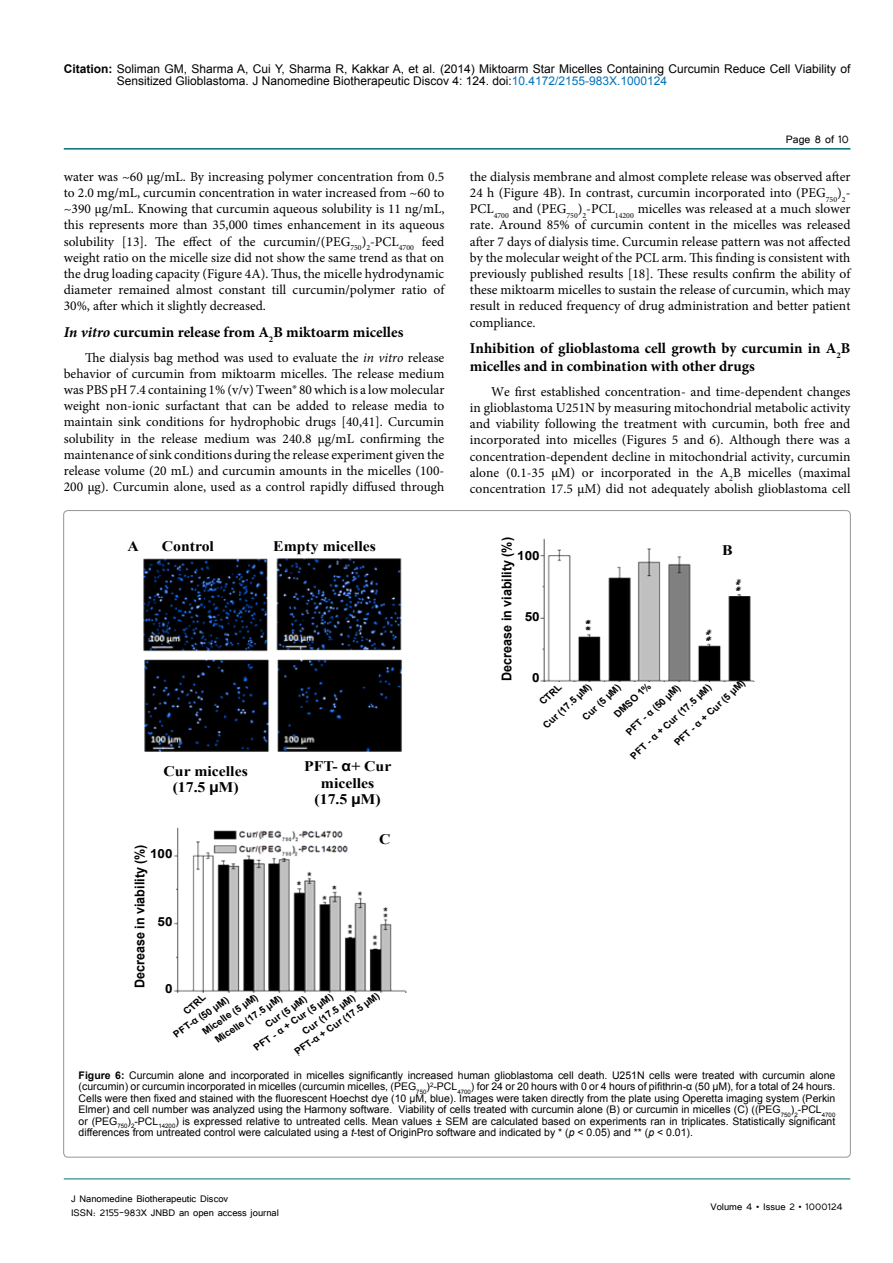
<style>
.page{position:relative;width:893px;height:1263px;background:#fff}
.page>*{position:absolute;margin:0;border:0;box-sizing:border-box;transform-origin:0 0}
.t1{font:700 15px/18px "Minion Pro";color:#000}
.t2{font:700 14.7px/15.5px "Times New Roman";color:#000;text-align:center;scale:1.08 1}
.t3{font:13.5px/16.2px "Minion Pro";color:#000;text-align:justify}
.t4{font:700 13.5px "Arial";color:#000;scale:.93 1}
.t5{font:13.5px "Tunga";color:#000}
.t6{font:700 12.6px "Arial";color:#000;scale:1.08 1}
.t7{font:12px/12.6px "Arial";color:#000}
.t8{font:12px/14.4px "Tunga";color:#000}
.t9{font:10.5px/11.6px "Arial";color:#000;text-align:justify}
.t10{font:700 10.5px "Arial";color:#000;scale:1.08 1}
.t11{font:700 9.75px "Arial";color:#000}
.t12{font:700 9.6px "Arial";color:#000}
.s1{font-weight:700}
.s2{color:#0072bc}
.s3{font-style:italic}
.s4{font-family:"Arial"}
</style>
<div class="page">
<hr style="left:64px;top:148px;width:786px;height:2px;background:#007071">
<hr style="left:64px;top:1179px;width:786px;height:1px;background:#007071">
<img style="left:143px;top:538px;width:612px;height:518px">
<div style="left:530px;top:682px;width:234px;height:86px;background:#fff"></div>
<div style="left:711px;top:541px;width:30px;height:26px;background:#fff"></div>
<div style="left:492px;top:534px;width:47px;height:164px;background:#fff"></div>
<div style="left:165px;top:993px;width:249px;height:61px;background:#fff"></div>
<div style="left:121px;top:835px;width:51px;height:174px;background:#fff"></div>
<div style="left:372px;top:826px;width:34px;height:28px;background:#fff"></div>
<div style="left:157px;top:757px;width:264px;height:59px;background:#fff"></div>
<div style="left:118px;top:535px;width:289px;height:21px;background:#fff"></div>
<p class="t7" style="left:117px;top:62px;width:735px;text-indent:-53px"><span class="s1">Citation:</span> Soliman GM, Sharma A, Cui Y, Sharma R, Kakkar A, et al. (2014) Miktoarm Star Micelles Containing Curcumin Reduce Cell Viability of<br>Sensitized Glioblastoma. J Nanomedine Biotherapeutic Discov 4: 124. doi:<span class="s2">10.4172/2155-983X.1000124</span></p>
<p class="t3" style="left:64px;top:168px;width:382px">water was ~60 µg/mL. By increasing polymer concentration from 0.5 to 2.0 mg/mL, curcumin concentration in water increased from ~60 to ~390 µg/mL. Knowing that curcumin aqueous solubility is 11 ng/mL, this represents more than 35,000 times enhancement in its aqueous solubility [13]. The effect of the curcumin/(PEG<sub>750</sub>)<sub>2</sub>-PCL<sub>4700</sub> feed weight ratio on the micelle size did not show the same trend as that on the drug loading capacity (Figure 4A). Thus, the micelle hydrodynamic diameter remained almost constant till curcumin/polymer ratio of 30%, after which it slightly decreased.</p>
<p class="t1" style="left:64px;top:323px;width:341px"><span class="s3">In vitro</span> curcumin release from A<sub>2</sub>B miktoarm micelles</p>
<p class="t3" style="left:64px;top:349px;width:382px;text-indent:21px">The dialysis bag method was used to evaluate the <span class="s3">in vitro</span> release behavior of curcumin from miktoarm micelles. The release medium was PBS pH 7.4 containing 1% (v/v) Tween® 80 which is a low molecular weight non-ionic surfactant that can be added to release media to maintain sink conditions for hydrophobic drugs [40,41]. Curcumin solubility in the release medium was 240.8 μg/mL confirming the maintenance of sink conditions during the release experiment given the release volume (20 mL) and curcumin amounts in the micelles (100- 200 μg). Curcumin alone, used as a control rapidly diffused through</p>
<p class="t5" style="left:786px;top:131px;width:65px">Page 8 of 10</p>
<p class="t3" style="left:470px;top:168px;width:382px">the dialysis membrane and almost complete release was observed after 24 h (Figure 4B). In contrast, curcumin incorporated into (PEG<sub>750</sub>)<sub>2</sub>- PCL<sub>4700</sub> and (PEG<sub>750</sub>)<sub>2</sub>-PCL<sub>14200</sub> micelles was released at a much slower rate. Around 85% of curcumin content in the micelles was released after 7 days of dialysis time. Curcumin release pattern was not affected by the molecular weight of the PCL arm. This finding is consistent with previously published results [18]. These results confirm the ability of these miktoarm micelles to sustain the release of curcumin, which may result in reduced frequency of drug administration and better patient compliance.</p>
<p class="t1" style="left:470px;top:339px;width:382px">Inhibition of glioblastoma cell growth by curcumin in A<sub>2</sub>B micelles and in combination with other drugs</p>
<p class="t3" style="left:470px;top:383px;width:382px;text-indent:21px">We first established concentration- and time-dependent changes in glioblastoma U251N by measuring mitochondrial metabolic activity and viability following the treatment with curcumin, both free and incorporated into micelles (Figures 5 and 6). Although there was a concentration-dependent decline in mitochondrial activity, curcumin alone (0.1-35 µM) or incorporated in the A<sub>2</sub>B micelles (maximal concentration 17.5 µM) did not adequately abolish glioblastoma cell</p>
<p class="t4" style="left:498px;top:681px;width:156px;rotate:-90deg">Decrease in viability (%)</p>
<p class="t2" style="left:128px;top:538px;width:12px">A</p>
<p class="t2" style="left:162px;top:538px;width:50px">Control</p>
<p class="t2" style="left:273px;top:538px;width:97px">Empty micelles</p>
<p class="t2" style="left:722px;top:542px;width:11px">B</p>
<p class="t6" style="left:517px;top:547px;width:22px">100</p>
<p class="t10" style="left:736px;top:578px;width:6px">*</p>
<p class="t10" style="left:736px;top:584px;width:6px">*</p>
<p class="t6" style="left:525px;top:608px;width:15px">50</p>
<p class="t10" style="left:585px;top:617px;width:6px">*</p>
<p class="t10" style="left:585px;top:624px;width:6px">*</p>
<p class="t10" style="left:706px;top:628px;width:6px">*</p>
<p class="t10" style="left:706px;top:634px;width:6px">*</p>
<p class="t6" style="left:532px;top:669px;width:8px">0</p>
<p class="t11" style="left:672px;top:739px;width:94px;rotate:-43deg">PFT - α + Cur (5 µM)</p>
<p class="t11" style="left:611px;top:711px;width:48px;rotate:-43deg">DMSO 1%</p>
<p class="t11" style="left:540px;top:722px;width:63px;rotate:-43deg">Cur (17.5 µM)</p>
<p class="t11" style="left:537px;top:698px;width:28px;rotate:-43deg">CTRL</p>
<p class="t11" style="left:580px;top:713px;width:49px;rotate:-43deg">Cur (5 µM)</p>
<p class="t11" style="left:628px;top:753px;width:107px;rotate:-43deg">PFT - α + Cur (17.5 µM)</p>
<p class="t11" style="left:623px;top:729px;width:71px;rotate:-43deg">PFT - α (50 µM)</p>
<p class="t2" style="left:164px;top:763px;width:79px">Cur micelles (17.5 <span class="s4">µ</span>M)</p>
<p class="t2" style="left:304px;top:757px;width:82px;line-height:17.5px">PFT- <span class="s4">α</span>+ Cur micelles</p>
<p class="t2" style="left:315px;top:791px;width:63px">(17.5 <span class="s4">µ</span>M)</p>
<p class="t2" style="left:379px;top:831px;width:12px">C</p>
<p class="t4" style="left:131px;top:988px;width:156px;rotate:-90deg">Decrease in viability (%)</p>
<p class="t6" style="left:150px;top:845px;width:22px">100</p>
<p class="t6" style="left:158px;top:913px;width:15px">50</p>
<p class="t6" style="left:165px;top:980px;width:8px">0</p>
<p class="t12" style="left:292px;top:1047px;width:102px;rotate:-35deg">PFT-α + Cur (17.5 µM)</p>
<p class="t12" style="left:251px;top:1042px;width:95px;rotate:-34deg">PFT - α + Cur (5 µM)</p>
<p class="t11" style="left:181px;top:1008px;width:28px;rotate:-43deg">CTRL</p>
<p class="t12" style="left:200px;top:1027px;width:66px;rotate:-34deg">Micelle (5 µM)</p>
<p class="t12" style="left:300px;top:1027px;width:64px;rotate:-35deg">Cur (17.5 µM)</p>
<p class="t12" style="left:213px;top:1035px;width:80px;rotate:-34deg">Micelle (17.5 µM)</p>
<p class="t12" style="left:263px;top:1020px;width:50px;rotate:-35deg">Cur (5 µM)</p>
<p class="t12" style="left:171px;top:1029px;width:66px;rotate:-34deg">PFT-α (50 µM)</p>
<p class="t9" style="left:79px;top:1069px;width:758px"><span class="s1">Figure 6:</span> Curcumin alone and incorporated in micelles significantly increased human glioblastoma cell death. U251N cells were treated with curcumin alone (curcumin) or curcumin incorporated in micelles (curcumin micelles, (PEG<sub>750</sub>)<sup>2</sup>-PCL<sub>4700</sub>) for 24 or 20 hours with 0 or 4 hours of pifithrin-α (50 μM), for a total of 24 hours.<br>Cells were then fixed and stained with the fluorescent Hoechst dye (10 μM, blue). Images were taken directly from the plate using Operetta imaging system (Perkin Elmer) and cell number was analyzed using the Harmony software. Viability of cells treated with curcumin alone (B) or curcumin in micelles (C) ((PEG<sub>750</sub>)<sub>2</sub>-PCL<sub>4700 </sub>or (PEG<sub>750</sub>)<sub>2</sub>-PCL<sub>14200</sub>) is expressed relative to untreated cells. Mean values ± SEM are calculated based on experiments ran in triplicates. Statistically significant differences from untreated control were calculated using a <span class="s3">t</span>-test of OriginPro software and indicated by * (<span class="s3">p</span> &lt; 0.05) and ** (<span class="s3">p</span> &lt; 0.01).</p>
<p class="t8" style="left:71px;top:1190px;width:209px">J Nanomedine Biotherapeutic Discov<br>ISSN: 2155-983X JNBD an open access journal</p>
<p class="t8" style="left:710px;top:1199px;width:134px">Volume 4 • Issue 2 • 1000124</p>
</div>
